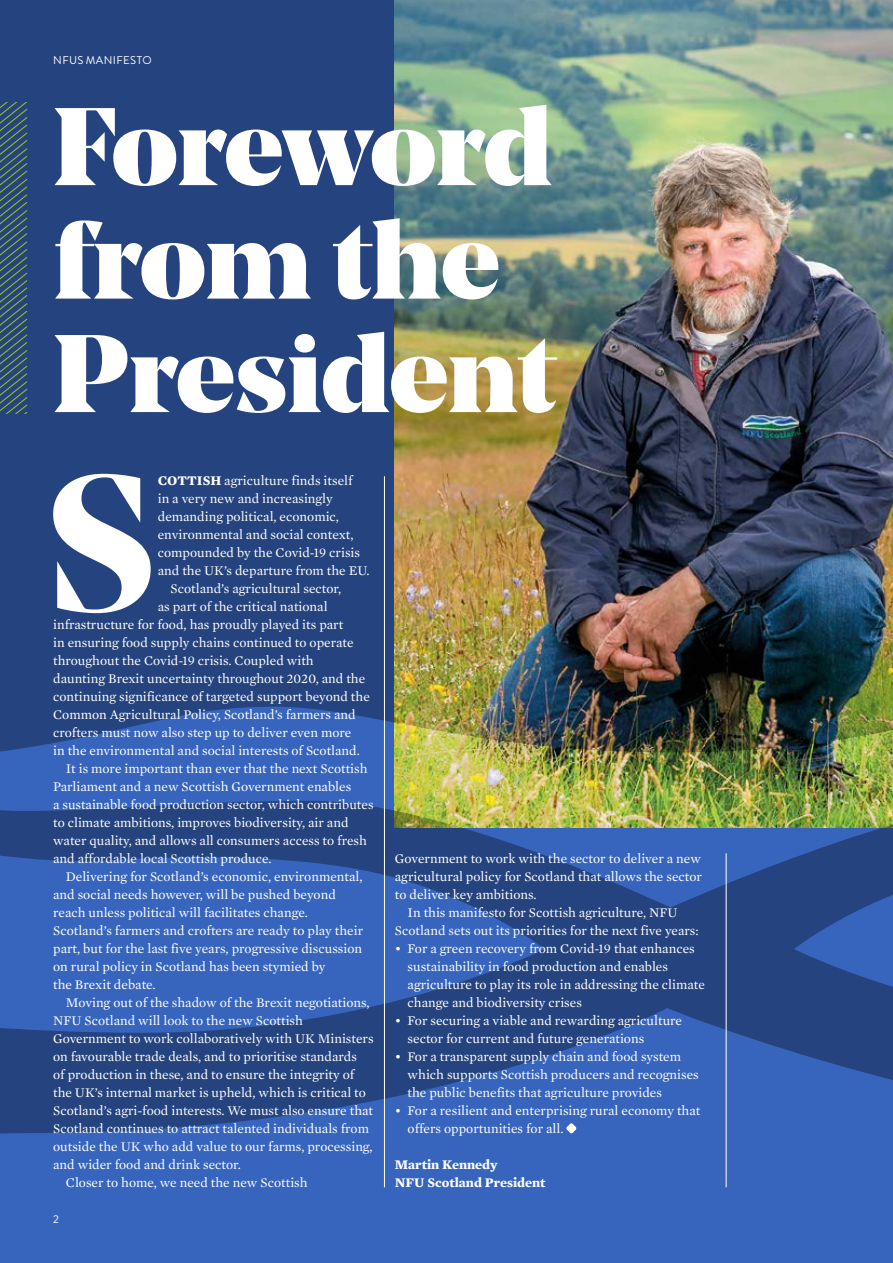
<style>
.page{position:relative;width:893px;height:1263px;background:#25447f}
.page>*{position:absolute;margin:0;border:0;box-sizing:border-box;transform-origin:0 0}
.Body_Serif__First_Pa{font:700 192.75px "Noe Display";color:#fff}
.Body__Serif_Indent{font:900 109.5px/113.4px "Noe Display";letter-spacing:-.01em;color:#fff}
.Body__Serif_Indent-2{font:13.5px/18px "Mercury Text G1 Roman";color:#fff}
.Body_Serif__First_Pa-2{font:13.5px/18px "Mercury Text G1 Roman";color:#fff}
.Body__Serif_Bullets{font:700 13.5px "Mercury Text G1";color:#fff}
.Folio{font:11.25px "Brandon Grotesque";letter-spacing:.035em;color:#fff}
.s1{font-family:"Mercury Text G1";font-weight:700}
</style>
<div class="page">
<img style="left:395px;top:0;width:498px;height:705px">
<svg style="left:0;top:103px;width:27px;height:310px"></svg>
<svg style="left:0;top:1008px;width:893px;height:255px;background:#3562b8"></svg>
<svg style="left:0;top:907px;width:545px;height:194px;fill:#3765be"></svg>
<svg style="left:794px;top:907px;width:99px;height:188px"></svg>
<img style="left:0;top:705px;width:893px;height:202px">
<svg style="left:566px;top:1123px;width:10px;height:10px"></svg>
<hr style="left:384px;top:476px;width:1px;height:711px;background:#fff">
<hr style="left:726px;top:853px;width:1px;height:334px;background:#fff">
<p class="Folio" style="left:53px;top:52px;width:100px">NFUS MANIFESTO</p>
<p class="Body__Serif_Indent" style="left:53px;top:88px;width:504px">Foreword from the<br>President</p>
<p class="Body_Serif__First_Pa" style="left:46px;top:420px;width:111px">S</p>
<p class="Body_Serif__First_Pa-2" style="left:158px;top:472px;width:213px"><span class="s1">COTTISH</span> agriculture finds itself<br>in a very new and increasingly demanding political, economic, environmental and social context, compounded by the Covid-19 crisis and the UK’s departure from the EU.</p>
<p class="Body__Serif_Indent-2" style="left:171px;top:580px;width:172px">Scotland’s agricultural sector,</p>
<p class="Body__Serif_Indent-2" style="left:158px;top:598px;width:171px">as part of the critical national</p>
<p class="Body__Serif_Indent-2" style="left:53px;top:616px;width:292px">infrastructure for food, has proudly played its part</p>
<p class="Body__Serif_Indent-2" style="left:53px;top:634px;width:302px">in ensuring food supply chains continued to operate</p>
<p class="Body__Serif_Indent-2" style="left:53px;top:652px;width:262px">throughout the Covid-19 crisis. Coupled with</p>
<p class="Body__Serif_Indent-2" style="left:53px;top:670px;width:314px">daunting Brexit uncertainty throughout 2020, and the</p>
<p class="Body__Serif_Indent-2" style="left:53px;top:688px;width:318px">continuing significance of targeted support beyond the</p>
<p class="Body__Serif_Indent-2" style="left:53px;top:706px;width:304px">Common Agricultural Policy, Scotland’s farmers and</p>
<p class="Body__Serif_Indent-2" style="left:53px;top:724px;width:300px">crofters must now also step up to deliver even more</p>
<p class="Body__Serif_Indent-2" style="left:53px;top:742px;width:308px">in the environmental and social interests of Scotland.</p>
<p class="Body__Serif_Indent-2" style="left:53px;top:760px;width:322px;text-indent:13px">It is more important than ever that the next Scottish Parliament and a new Scottish Government enables<br>a sustainable food production sector, which contributes to climate ambitions, improves biodiversity, air and water quality, and allows all consumers access to fresh and affordable local Scottish produce.</p>
<p class="Body__Serif_Indent-2" style="left:53px;top:868px;width:312px;text-indent:13px">Delivering for Scotland’s economic, environmental, and social needs however, will be pushed beyond reach unless political will facilitates change.<br>Scotland’s farmers and crofters are ready to play their part, but for the last five years, progressive discussion on rural policy in Scotland has been stymied by<br>the Brexit debate.</p>
<p class="Body__Serif_Indent-2" style="left:53px;top:994px;width:322px;text-indent:13px">Moving out of the shadow of the Brexit negotiations, NFU Scotland will look to the new Scottish Government to work collaboratively with UK Ministers on favourable trade deals, and to prioritise standards<br>of production in these, and to ensure the integrity of the UK’s internal market is upheld, which is critical to Scotland’s agri-food interests. We must also ensure that Scotland continues to attract talented individuals from outside the UK who add value to our farms, processing, and wider food and drink sector.</p>
<p class="Body__Serif_Indent-2" style="left:66px;top:1174px;width:243px">Closer to home, we need the new Scottish</p>
<p class="Folio" style="left:53px;top:1212px;width:7px">2</p>
<p class="Body__Serif_Indent-2" style="left:395px;top:850px;width:309px;text-align:justify">Government to work with the sector to deliver a new agricultural policy for Scotland that allows the sector to deliver key ambitions.</p>
<p class="Body__Serif_Indent-2" style="left:395px;top:904px;width:305px;text-indent:13px">In this manifesto for Scottish agriculture, NFU<br>Scotland sets out its priorities for the next five years:</p>
<p class="Body__Serif_Indent-2" style="left:408px;top:940px;width:299px;text-indent:-13px">• For a green recovery from Covid-19 that enhances sustainability in food production and enables agriculture to play its role in addressing the climate change and biodiversity crises</p>
<p class="Body__Serif_Indent-2" style="left:408px;top:1012px;width:276px;text-indent:-13px">• For securing a viable and rewarding agriculture sector for current and future generations</p>
<p class="Body__Serif_Indent-2" style="left:408px;top:1048px;width:293px;text-indent:-13px">• For a transparent supply chain and food system which supports Scottish producers and recognises the public benefits that agriculture provides</p>
<p class="Body__Serif_Indent-2" style="left:408px;top:1102px;width:294px;text-indent:-13px">• For a resilient and enterprising rural economy that offers opportunities for all.</p>
<p class="Body__Serif_Bullets" style="left:395px;top:1156px;width:104px">Martin Kennedy</p>
<p class="Body__Serif_Bullets" style="left:395px;top:1174px;width:152px">NFU Scotland President</p>
</div>
